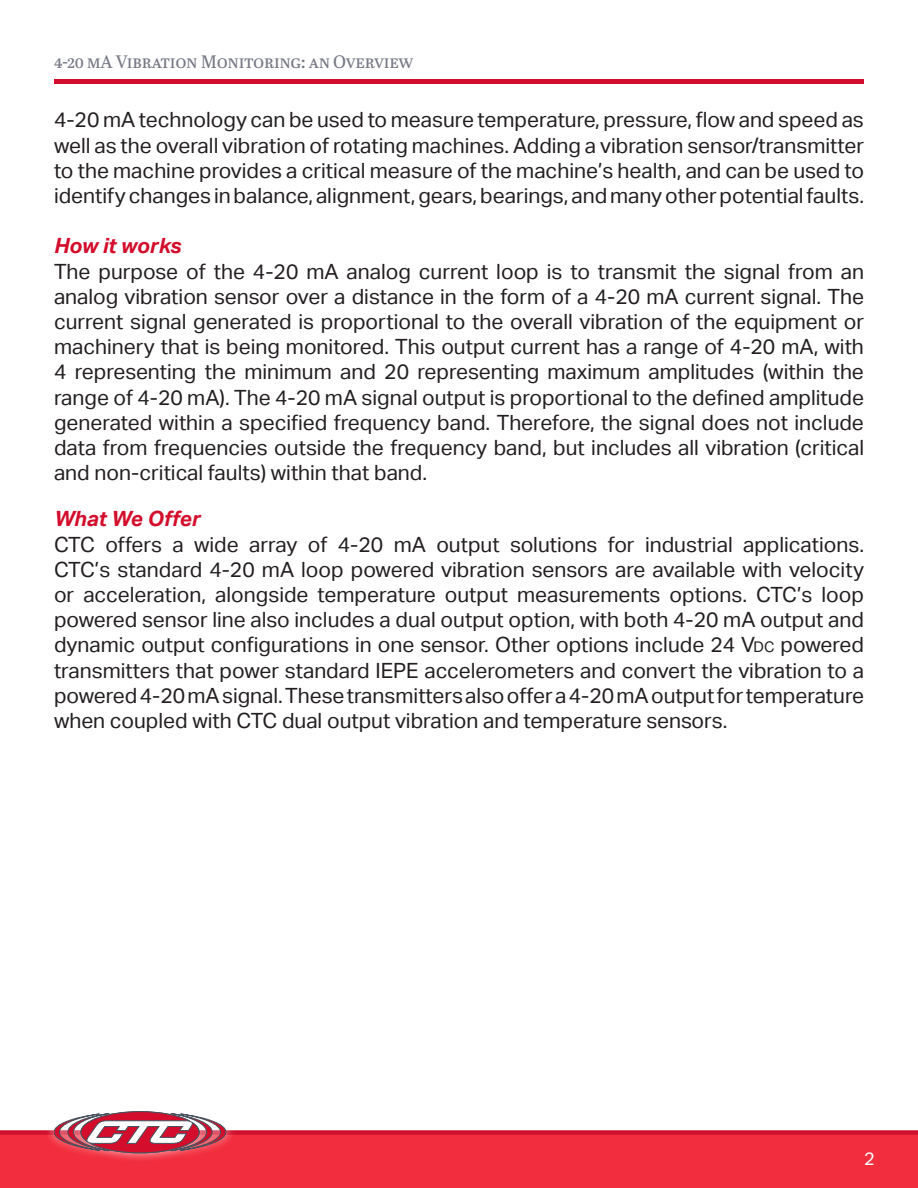
<style>
.page{position:relative;width:918px;height:1188px;background:#fff}
.page>*{position:absolute;margin:0;border:0;box-sizing:border-box;transform-origin:0 0}
.Body{font:21px/25.2px "Aktiv Grotesk";color:#231f20;text-align:justify}
.Section_Heading{font:italic 700 21px "Aktiv Grotesk";color:#d30d2b}
.Body-2{font:italic 700 21px "Aktiv Grotesk";color:#d30d2b}
.Top_of_Page{font:18px "Abril Text";letter-spacing:-.015em;color:#767885}
.t1{font:18px "Aktiv Grotesk";color:#fff}
.s1{font-size:14.7px}
</style>
<div class="page">
<div style="left:0;top:1134px;width:918px;height:54px;background:#f22d3d"></div>
<div style="left:0;top:1130px;width:918px;height:5px;background:#cf112d"></div>
<div style="left:45px;top:1102px;width:190px;height:61px;background:#fff;opacity:.75"></div>
<svg style="left:54px;top:1112px;width:172px;height:41px"></svg>
<div style="left:54px;top:79px;width:810px;height:5px;background:#d30d2b"></div>
<p class="Top_of_Page" style="left:54px;top:49px;width:361px">4-20 mA Vibration Monitoring: an Overview</p>
<p class="Body" style="left:54px;top:108px;width:812px">4-20 mA technology can be used to measure temperature, pressure, flow and speed as well as the overall vibration of rotating machines. Adding a vibration sensor/transmitter to the machine provides a critical measure of the machine’s health, and can be used to identify changes in balance, alignment, gears, bearings, and many other potential faults.</p>
<p class="Body-2" style="left:54px;top:234px;width:129px">How it works</p>
<p class="Body" style="left:54px;top:259px;width:812px">The purpose of the 4-20 mA analog current loop is to transmit the signal from an analog vibration sensor over a distance in the form of a 4-20 mA current signal. The current signal generated is proportional to the overall vibration of the equipment or machinery that is being monitored. This output current has a range of 4-20 mA, with 4 representing the minimum and 20 representing maximum amplitudes (within the range of 4-20 mA). The 4-20 mA signal output is proportional to the defined amplitude generated within a specified frequency band. Therefore, the signal does not include data from frequencies outside the frequency band, but includes all vibration (critical and non-critical faults) within that band.</p>
<p class="Section_Heading" style="left:54px;top:507px;width:148px">What We Offer</p>
<p class="Body" style="left:54px;top:532px;width:812px">CTC offers a wide array of 4-20 mA output solutions for industrial applications.<br>CTC’s standard 4-20 mA loop powered vibration sensors are available with velocity or acceleration, alongside temperature output measurements options. CTC’s loop powered sensor line also includes a dual output option, with both 4-20 mA output and dynamic output configurations in one sensor. Other options include 24 V<span class="s1">dc</span> powered transmitters that power standard IEPE accelerometers and convert the vibration to a powered 4-20 mA signal. These transmitters also offer a 4-20 mA output for temperature when coupled with CTC dual output vibration and temperature sensors.</p>
<p class="t1" style="left:864px;top:1148px;width:12px">2</p>
</div>
